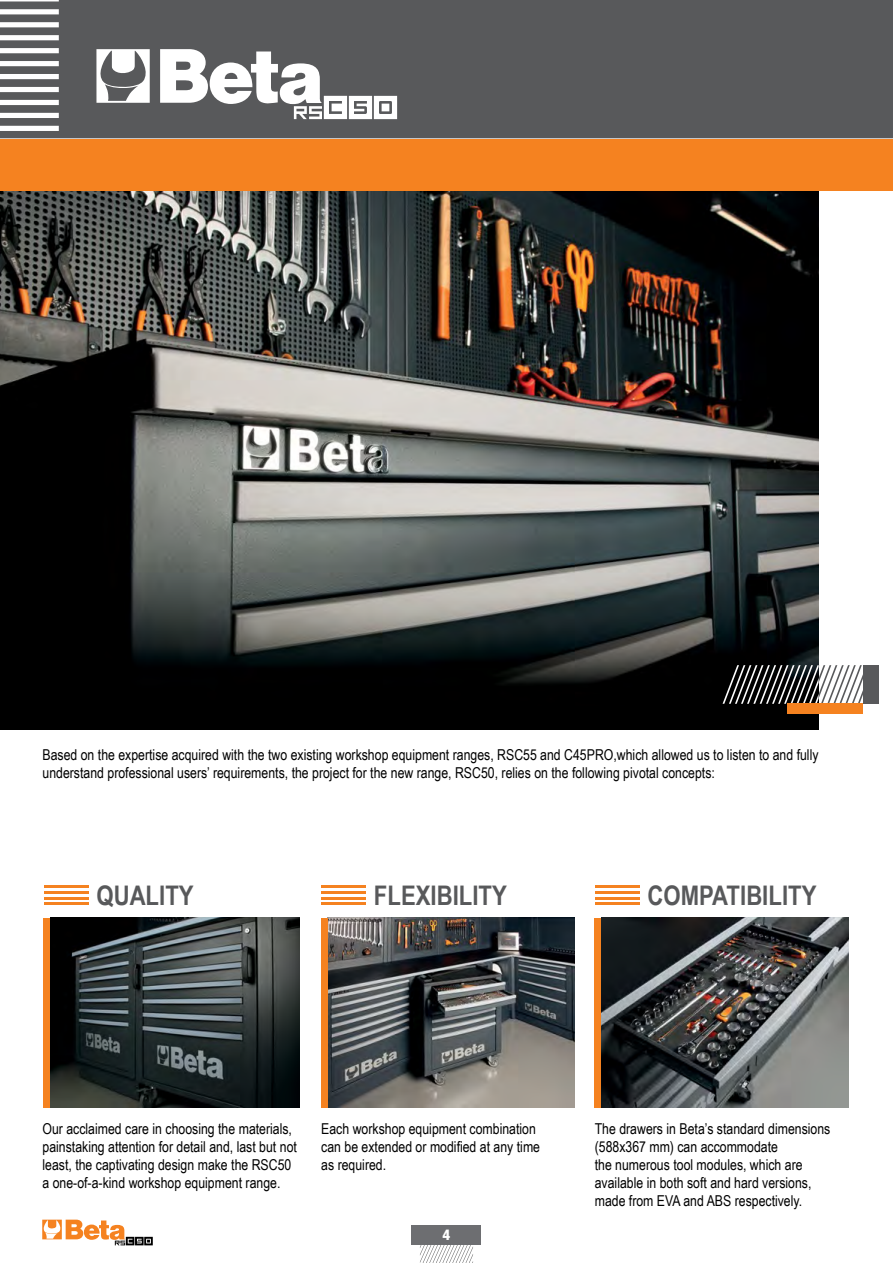
<style>
.page{position:relative;width:893px;height:1263px;background:#fff}
.page>*{position:absolute;margin:0;border:0;box-sizing:border-box;transform-origin:0 0}
.t1{font:700 27px "Arial Beta Narrow";color:#58595b}
.t2{font:15px/18px "Arial Beta Narrow";color:#000}
.t3{font:800 condensed 15px "Helvetica Neue LT Std";color:#fff}
</style>
<div class="page">
<img style="left:0;top:190px;width:819px;height:539px">
<img style="left:328px;top:918px;width:247px;height:190px">
<img style="left:601px;top:918px;width:247px;height:190px">
<img style="left:50px;top:918px;width:249px;height:190px">
<div style="left:321px;top:918px;width:7px;height:190px;background:#f58220"></div>
<div style="left:595px;top:918px;width:6px;height:190px;background:#f58220"></div>
<div style="left:44px;top:918px;width:6px;height:190px;background:#f58220"></div>
<svg style="left:42px;top:1219px;width:111px;height:26px"></svg>
<div style="left:0;top:139px;width:893px;height:51px;background:#f58220"></div>
<div style="left:0;top:0;width:893px;height:138px;background:#58595b"></div>
<div style="left:863px;top:665px;width:16px;height:39px;background:#58595b"></div>
<svg style="left:723px;top:665px;width:140px;height:39px"></svg>
<div style="left:787px;top:704px;width:76px;height:10px;background:#f58220"></div>
<hr style="left:44px;top:902px;width:44px;height:3px;background:#f58220">
<hr style="left:44px;top:897px;width:44px;height:2px;background:#f58220">
<hr style="left:44px;top:891px;width:44px;height:3px;background:#f58220">
<hr style="left:44px;top:886px;width:44px;height:2px;background:#f58220">
<hr style="left:321px;top:902px;width:45px;height:3px;background:#f58220">
<hr style="left:321px;top:897px;width:45px;height:2px;background:#f58220">
<hr style="left:321px;top:891px;width:45px;height:3px;background:#f58220">
<hr style="left:321px;top:886px;width:45px;height:2px;background:#f58220">
<hr style="left:595px;top:902px;width:44px;height:3px;background:#f58220">
<hr style="left:595px;top:897px;width:44px;height:2px;background:#f58220">
<hr style="left:595px;top:891px;width:44px;height:3px;background:#f58220">
<hr style="left:595px;top:886px;width:44px;height:2px;background:#f58220">
<svg style="left:96px;top:49px;width:54px;height:54px"></svg>
<svg style="left:160px;top:49px;width:237px;height:70px"></svg>
<svg style="left:420px;top:1244px;width:53px;height:19px"></svg>
<div style="left:412px;top:1225px;width:69px;height:19px;background:#6d6e71"></div>
<p class="t2" style="left:43px;top:745px;width:778px">Based on the expertise acquired with the two existing workshop equipment ranges, RSC55 and C45PRO,which allowed us to listen to and fully understand professional users’ requirements, the project for the new range, RSC50, relies on the following pivotal concepts:</p>
<h1 class="t1" style="left:96px;top:875px;width:99px">QUALITY</h1>
<h1 class="t1" style="left:374px;top:875px;width:134px">FLEXIBILITY</h1>
<h1 class="t1" style="left:647px;top:875px;width:170px">COMPATIBILITY</h1>
<p class="t2" style="left:43px;top:1119px;width:256px">Our acclaimed care in choosing the materials, painstaking attention for detail and, last but not least, the captivating design make the RSC50 a one-of-a-kind workshop equipment range.</p>
<p class="t2" style="left:321px;top:1119px;width:220px">Each workshop equipment combination can be extended or modified at any time as required.</p>
<p class="t2" style="left:595px;top:1119px;width:237px">The drawers in Beta’s standard dimensions (588x367 mm) can accommodate<br>the numerous tool modules, which are available in both soft and hard versions, made from EVA and ABS respectively.</p>
<p class="t3" style="left:443px;top:1226px;width:9px">4</p>
</div>
